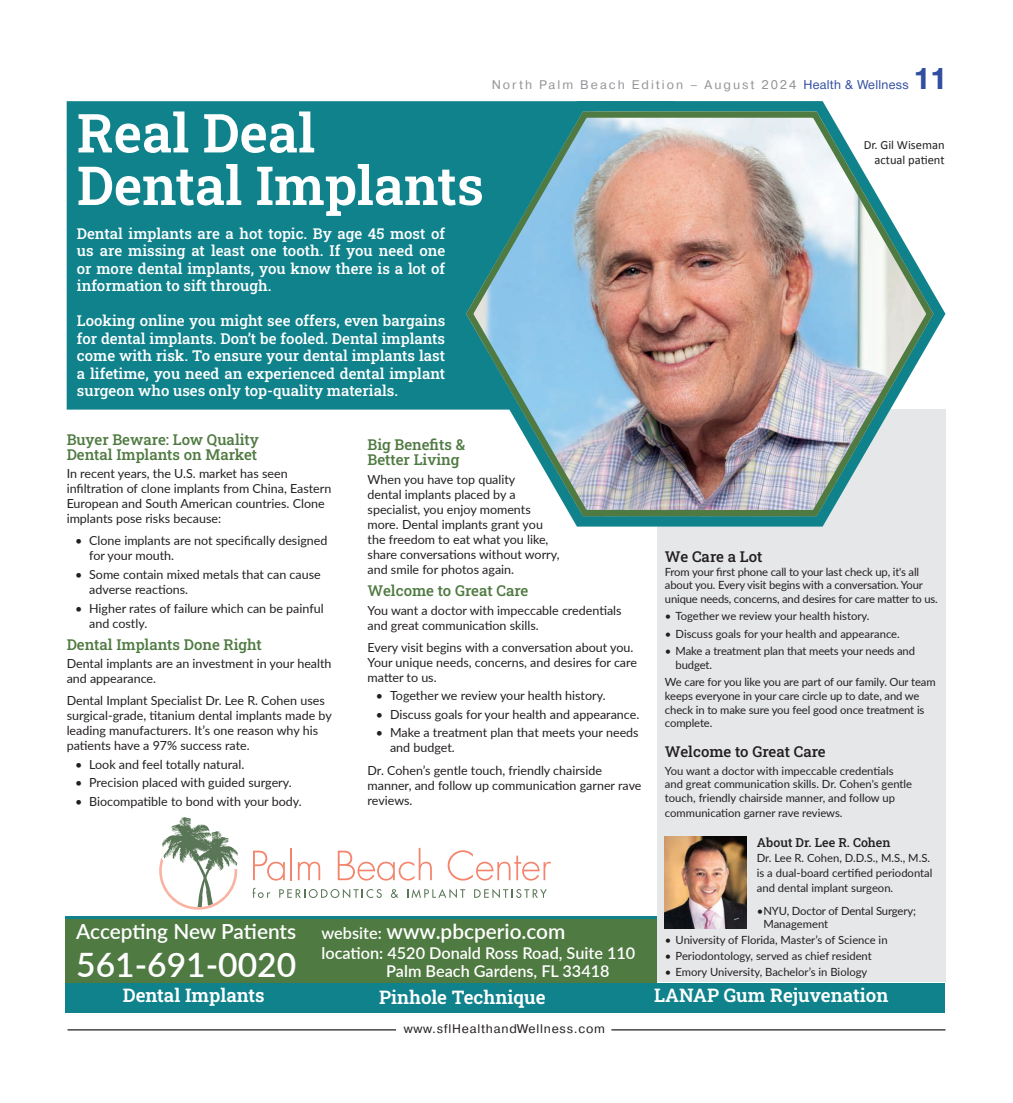
<style>
.page{position:relative;width:1013px;height:1103px;background:#fff}
.page>*{position:absolute;margin:0;border:0;box-sizing:border-box;transform-origin:0 0}
.t1{font:600 53.75px "Roboto Slab";color:#fff}
.t2{font:600 33.62px "Lato";color:#fff}
.t3{font:700 30px "Helvetica Neue Cyr";color:#324ea1}
.t4{font:600 20.75px "Lato";color:#fff}
.t5{font:600 18.75px "Roboto Slab";color:#fff}
.t6{font:600 16.25px/17.5px "Lato";color:#fff}
.t7{font:500 15px/17.5px "Roboto Slab";color:#fff;text-align:justify}
.t8{font:500 15px/15px "Roboto Slab";color:#4f7a41}
.t9{font:500 15px "Roboto Slab";color:#231f20}
.t10{font:12.5px/15px "Lato";color:#231f20}
.t11{font:12.5px "Pragmatica";letter-spacing:.16em;color:#939598}
.t12{font:12.5px "Pragmatica";letter-spacing:.06em;color:#231f20}
.t13{font:12.5px "Calibri";color:#231f20}
.t14{font:500 12.5px "Roboto Slab";color:#231f20}
.t15{font:11.25px/13.8px "Lato";letter-spacing:-.01em;color:#231f20}
.s1{font-family:"Helvetica Neue Cyr";color:#324ea1}
.s2{font-size:16.25px}
</style>
<div class="page">
<hr style="left:68px;top:1029px;width:328px;height:1px;background:#231f20">
<hr style="left:611px;top:1029px;width:334px;height:1px;background:#231f20">
<div style="left:657px;top:409px;width:288px;height:573px;background:#e6e7e9"></div>
<div style="left:67px;top:101px;width:387px;height:308px;background:#0f828c"></div>
<div style="left:65px;top:918px;width:592px;height:66px;background:#4f7a41"></div>
<hr style="left:65px;top:915px;width:592px;height:3px;background:#0f828c">
<div style="left:65px;top:982px;width:879px;height:30px;background:#0f828c"></div>
<svg style="left:253px;top:850px;width:32px;height:30px"></svg>
<hr style="left:290px;top:848px;width:2px;height:32px;background:#f4846c">
<svg style="left:298px;top:861px;width:22px;height:19px"></svg>
<svg style="left:338px;top:848px;width:94px;height:32px"></svg>
<svg style="left:447px;top:850px;width:104px;height:30px"></svg>
<svg style="left:252px;top:887px;width:18px;height:11px"></svg>
<svg style="left:279px;top:889px;width:103px;height:9px"></svg>
<svg style="left:391px;top:889px;width:7px;height:9px"></svg>
<svg style="left:407px;top:889px;width:58px;height:9px"></svg>
<svg style="left:474px;top:889px;width:73px;height:9px"></svg>
<svg style="left:159px;top:817px;width:79px;height:92px"></svg>
<svg style="left:454px;top:101px;width:491px;height:425px"></svg>
<img style="left:462px;top:106px;width:475px;height:413px">
<img style="left:665px;top:836px;width:81px;height:92px">
<h1 class="t1" style="left:77px;top:96px;width:240px">Real Deal</h1>
<p class="t11" style="left:491px;top:77px;width:418px">North Palm Beach Edition – August 2024 <span class="s1">Health &amp; Wellness</span></p>
<h3 class="t3" style="left:913px;top:62px;width:35px">11</h3>
<p class="t13" style="left:863px;top:137px;width:82px">Dr. Gil Wiseman</p>
<h1 class="t1" style="left:77px;top:149px;width:408px">Dental Implants</h1>
<p class="t7" style="left:77px;top:224px;width:370px">Dental implants are a hot topic. By age 45 most of us are missing at least one tooth. If you need one or more dental implants, you know there is a lot of information to sift through.</p>
<p class="t7" style="left:77px;top:311px;width:370px">Looking online you might see offers, even bargains for dental implants. Don’t be fooled. Dental implants come with risk. To ensure your dental implants last a lifetime, you need an experienced dental implant surgeon who uses only top-quality materials.</p>
<p class="t8" style="left:67px;top:431px;width:194px">Buyer Beware: Low Quality<br>Dental Implants on Market</p>
<p class="t10" style="left:67px;top:466px;width:266px">In recent years, the U.S. market has seen infiltration of clone implants from China, Eastern European and South American countries. Clone implants pose risks because:</p>
<p class="t10" style="left:89px;top:533px;width:240px;text-indent:-14px">• Clone implants are not specifically designed for your mouth.</p>
<p class="t10" style="left:89px;top:566px;width:233px;text-indent:-14px">• Some contain mixed metals that can cause adverse reactions.</p>
<p class="t10" style="left:89px;top:600px;width:236px;text-indent:-14px">• Higher rates of failure which can be painful and costly.</p>
<p class="t8" style="left:67px;top:636px;width:197px">Dental Implants Done Right</p>
<p class="t10" style="left:67px;top:655px;width:266px">Dental implants are an investment in your health and appearance.</p>
<p class="t10" style="left:67px;top:692px;width:266px">Dental Implant Specialist Dr. Lee R. Cohen uses surgical-grade, titanium dental implants made by leading manufacturers. It’s one reason why his patients have a 97% success rate.</p>
<p class="t10" style="left:75px;top:756px;width:171px">• Look and feel totally natural.</p>
<p class="t10" style="left:75px;top:775px;width:218px">• Precision placed with guided surgery.</p>
<p class="t10" style="left:75px;top:793px;width:228px">• Biocompatible to bond with your body.</p>
<p class="t8" style="left:367px;top:437px;width:99px">Big Benefits &amp;<br>Better Living</p>
<p class="t10" style="left:367px;top:471px;width:193px">When you have top quality<br>dental implants placed by a specialist, you enjoy moments more. Dental implants grant you the freedom to eat what you like, share conversations without worry, and smile for photos again.</p>
<p class="t8" style="left:367px;top:583px;width:162px">Welcome to Great Care</p>
<p class="t10" style="left:367px;top:602px;width:255px">You want a doctor with impeccable credentials and great communication skills.</p>
<p class="t10" style="left:367px;top:639px;width:271px">Every visit begins with a conversation about you.<br>Your unique needs, concerns, and desires for care matter to us.</p>
<p class="t10" style="left:376px;top:687px;width:231px">• Together we review your health history.</p>
<p class="t10" style="left:376px;top:706px;width:265px">• Discuss goals for your health and appearance.</p>
<p class="t10" style="left:390px;top:725px;width:250px;text-indent:-14px">• Make a treatment plan that meets your needs and budget.</p>
<p class="t10" style="left:367px;top:762px;width:275px">Dr. Cohen’s gentle touch, friendly chairside manner, and follow up communication garner rave reviews.</p>
<h3 class="t4" style="left:76px;top:916px;width:221px">Accepting New Patients</h3>
<h2 class="t2" style="left:76px;top:940px;width:221px">561-691-0020</h2>
<h3 class="t4" style="left:321px;top:916px;width:245px"><span class="s2">website:</span> www.pbcperio.com</h3>
<h3 class="t6" style="left:386px;top:943px;width:250px;text-indent:-65px">location: 4520 Donald Ross Road, Suite 110<br>Palm Beach Gardens, FL 33418</h3>
<p class="t13" style="left:874px;top:152px;width:71px">actual patient</p>
<p class="t9" style="left:665px;top:546px;width:99px">We Care a Lot</p>
<p class="t15" style="left:665px;top:564px;width:274px">From your first phone call to your last check up, it's all about you. Every visit begins with a conversation. Your unique needs, concerns, and desires for care matter to us.</p>
<p class="t15" style="left:665px;top:609px;width:206px">• Together we review your health history.</p>
<p class="t15" style="left:665px;top:626px;width:236px">• Discuss goals for your health and appearance.</p>
<p class="t15" style="left:675px;top:643px;width:241px;text-indent:-11px">• Make a treatment plan that meets your needs and budget.</p>
<p class="t15" style="left:665px;top:674px;width:272px">We care for you like you are part of our family. Our team keeps everyone in your care circle up to date, and we check in to make sure you feel good once treatment is complete.</p>
<p class="t9" style="left:665px;top:741px;width:162px">Welcome to Great Care</p>
<p class="t15" style="left:665px;top:763px;width:249px">You want a doctor with impeccable credentials and great communication skills. Dr. Cohen's gentle touch, friendly chairside manner, and follow up</p>
<p class="t15" style="left:665px;top:805px;width:179px">communication garner rave reviews.</p>
<p class="t14" style="left:756px;top:834px;width:135px">About Dr. Lee R. Cohen</p>
<p class="t15" style="left:756px;top:850px;width:177px;line-height:15px">Dr. Lee R. Cohen, D.D.S., M.S., M.S. is a dual-board certified periodontal and dental implant surgeon.</p>
<p class="t15" style="left:763px;top:904px;width:154px;line-height:12.5px;text-indent:-7px">•NYU, Doctor of Dental Surgery;<br>Management</p>
<p class="t15" style="left:665px;top:932px;width:224px">• University of Florida, Master’s of Science in</p>
<p class="t15" style="left:665px;top:948px;width:208px">• Periodontology, served as chief resident</p>
<p class="t15" style="left:665px;top:964px;width:204px">• Emory University, Bachelor’s in Biology</p>
<h3 class="t5" style="left:123px;top:982px;width:143px">Dental Implants</h3>
<h3 class="t5" style="left:379px;top:984px;width:168px">Pinhole Technique</h3>
<h3 class="t5" style="left:654px;top:982px;width:236px">LANAP Gum Rejuvenation</h3>
<p class="t12" style="left:403px;top:1021px;width:203px">www.sflHealthandWellness.com</p>
</div>
